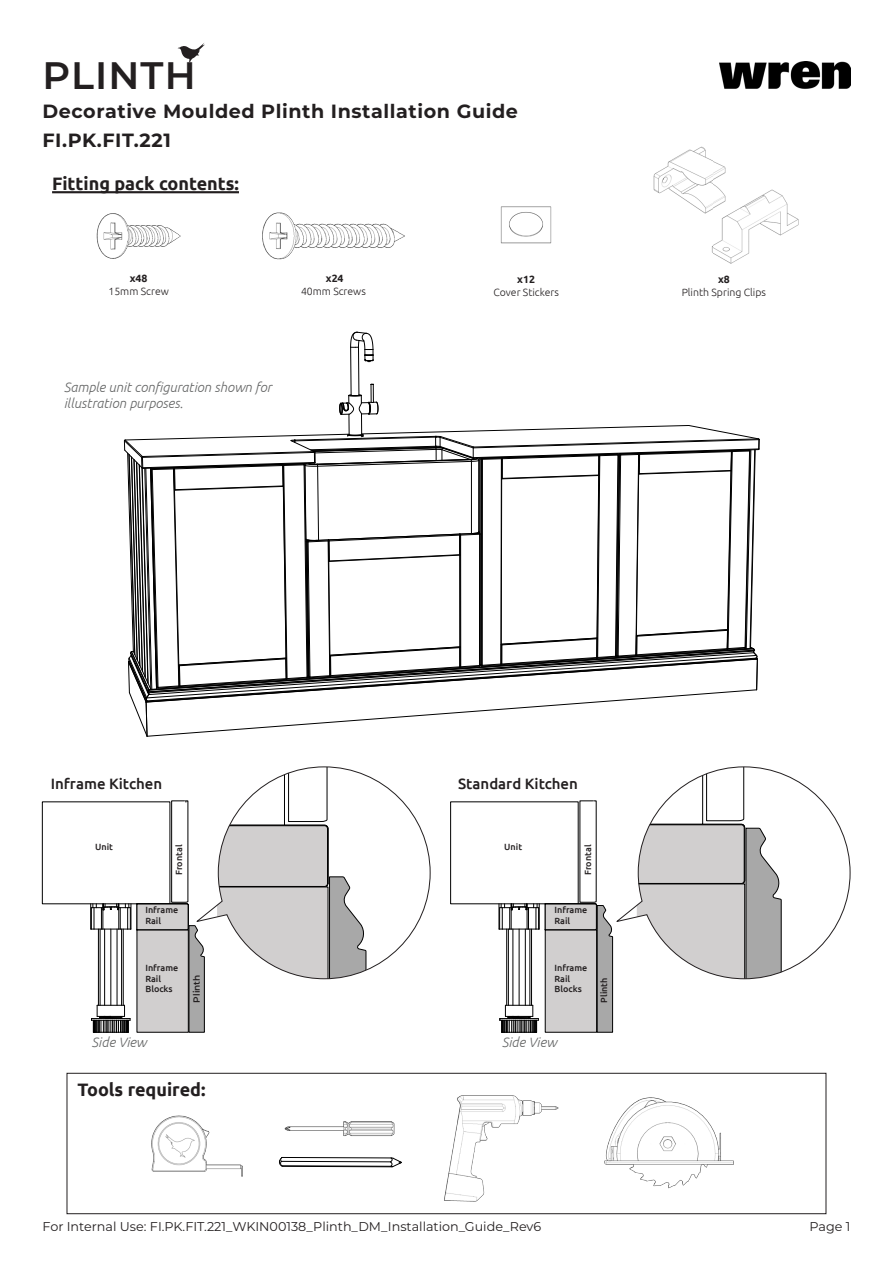
<style>
.page{position:relative;width:893px;height:1263px;background:#fff}
.page>*{position:absolute;margin:0;border:0;box-sizing:border-box;transform-origin:0 0}
.t1{font:600 38.25px "Montserrat";letter-spacing:.03em;color:#231f20}
.t2{font:700 19.05px/29px "Montserrat";letter-spacing:.03em;color:#231f20}
.t3{font:700 18px "Ubuntu";color:#231f20}
.t4{font:500 15px "Ubuntu";color:#231f20}
.t5{font:italic 300 13.5px/16.2px "Ubuntu";color:#656666}
.t6{font:12.75px "Montserrat";color:#231f20}
.t7{font:300 10.5px "Ubuntu";color:#231f20}
.t8{font:700 10.5px "Ubuntu";color:#231f20}
.t9{font:500 9px "Ubuntu";color:#231f20}
.t10{font:600 9px "Montserrat";color:#231f20}
</style>
<div class="page">
<svg style="left:178px;top:43px;width:27px;height:19px"></svg>
<img style="left:719px;top:62px;width:132px;height:27px">
<div style="left:67px;top:1073px;width:759px;height:141px;border:1px solid #231f20"></div>
<img style="left:444px;top:1095px;width:115px;height:107px">
<img style="left:151px;top:1115px;width:92px;height:62px">
<img style="left:604px;top:1097px;width:130px;height:92px">
<img style="left:284px;top:1121px;width:111px;height:15px">
<svg style="left:279px;top:1157px;width:123px;height:10px"></svg>
<hr style="left:52px;top:191px;width:187px;height:2px;background:#231f20">
<img style="left:96px;top:213px;width:85px;height:46px">
<img style="left:262px;top:212px;width:143px;height:48px">
<img style="left:653px;top:146px;width:146px;height:118px">
<img style="left:500px;top:206px;width:52px;height:38px">
<div style="left:42px;top:802px;width:128px;height:102px;border:1px solid #000"></div>
<svg style="left:90px;top:801px;width:115px;height:232px"></svg>
<div style="left:450px;top:802px;width:128px;height:102px;border:1px solid #000"></div>
<svg style="left:499px;top:801px;width:114px;height:232px"></svg>
<svg style="left:194px;top:766px;width:237px;height:213px"></svg>
<svg style="left:616px;top:766px;width:235px;height:213px"></svg>
<svg style="left:124px;top:332px;width:636px;height:404px"></svg>
<h1 class="t1" style="left:43px;top:48px;width:155px">PLINTH</h1>
<h2 class="t2" style="left:43px;top:95px;width:477px">Decorative Moulded Plinth Installation Guide<br>FI.PK.FIT.221</h2>
<p class="t3" style="left:52px;top:173px;width:188px">Fitting pack contents:</p>
<p class="t8" style="left:130px;top:272px;width:19px">x48</p>
<p class="t7" style="left:108px;top:285px;width:62px">15mm Screw</p>
<p class="t8" style="left:326px;top:272px;width:19px">x24</p>
<p class="t7" style="left:301px;top:285px;width:66px">40mm Screws</p>
<p class="t5" style="left:64px;top:379px;width:209px">Sample unit configuration shown for illustration purposes.</p>
<p class="t8" style="left:517px;top:273px;width:19px">x12</p>
<p class="t7" style="left:493px;top:286px;width:67px">Cover Stickers</p>
<p class="t8" style="left:718px;top:273px;width:13px">x8</p>
<p class="t7" style="left:682px;top:286px;width:86px">Plinth Spring Clips</p>
<p class="t4" style="left:51px;top:774px;width:113px">Inframe Kitchen</p>
<p class="t4" style="left:458px;top:774px;width:121px">Standard Kitchen</p>
<p class="t9" style="left:95px;top:841px;width:19px">Unit</p>
<p class="t9" style="left:504px;top:841px;width:19px">Unit</p>
<p class="t9" style="left:173px;top:875px;width:32px;rotate:-90deg">Frontal</p>
<p class="t9" style="left:582px;top:875px;width:32px;rotate:-90deg">Frontal</p>
<p class="t9" style="left:145px;top:904px;width:34px">Inframe</p>
<p class="t9" style="left:145px;top:915px;width:17px">Rail</p>
<p class="t9" style="left:554px;top:904px;width:34px">Inframe</p>
<p class="t9" style="left:554px;top:915px;width:17px">Rail</p>
<p class="t9" style="left:145px;top:962px;width:34px">Inframe</p>
<p class="t9" style="left:145px;top:973px;width:17px">Rail</p>
<p class="t9" style="left:145px;top:983px;width:29px">Blocks</p>
<p class="t9" style="left:554px;top:962px;width:34px">Inframe</p>
<p class="t9" style="left:554px;top:973px;width:17px">Rail</p>
<p class="t9" style="left:554px;top:983px;width:29px">Blocks</p>
<p class="t10" style="left:190px;top:1002px;width:29px;rotate:-90deg">Plinth</p>
<p class="t9" style="left:598px;top:1002px;width:27px;rotate:-90deg">Plinth</p>
<p class="t5" style="left:92px;top:1034px;width:56px">Side View</p>
<p class="t5" style="left:502px;top:1034px;width:56px">Side View</p>
<p class="t3" style="left:77px;top:1079px;width:130px">Tools required:</p>
<h3 class="t6" style="left:43px;top:1217px;width:500px">For Internal Use: FI.PK.FIT.221_WKIN00138_Plinth_DM_Installation_Guide_Rev6</h3>
<h3 class="t6" style="left:809px;top:1218px;width:42px">Page 1</h3>
</div>
